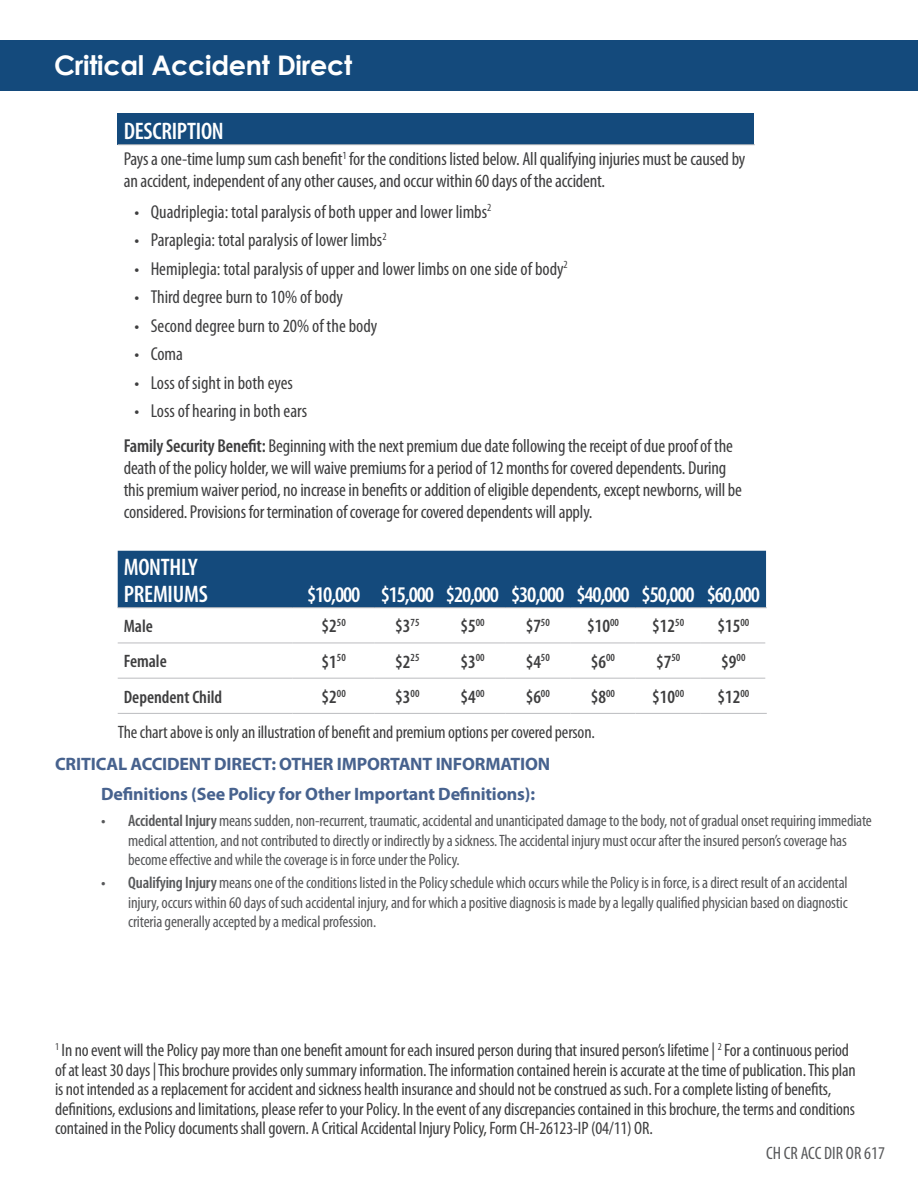
<style>
.page{position:relative;width:918px;height:1188px;background:#fff}
.page>*{position:absolute;margin:0;border:0;box-sizing:border-box;transform-origin:0 0}
.t1{font:700 27px "Century Gothic";letter-spacing:-.01em;color:#fff}
.t2{font:600 condensed 24px/27px "Myriad Pro";letter-spacing:-.01em;color:#fff}
.t3{font:600 condensed 22.5px "Myriad Pro";letter-spacing:-.05em;color:#fff}
.t4{font:condensed 18.75px/21.8px "Myriad Pro";letter-spacing:-.01em;color:#3e3e3f}
.t5{font:600 condensed 18.75px "Myriad Pro";color:#3e3e3f}
.t6{font:condensed 18px/19.5px "Myriad Pro";letter-spacing:-.01em;color:#3e3e3f}
.t7{font:700 18px "Myriad Pro";letter-spacing:-.01em;color:#47628e}
.t8{font:600 condensed 18px "Myriad Pro";color:#3e3e3f}
.t9{font:condensed 18px "Myriad Pro";color:#57585a}
.t10{font:condensed 16.5px/19.5px "Myriad Pro";letter-spacing:-.01em;color:#57585a}
.s1{font-weight:600}
</style>
<div class="page">
<div style="left:118px;top:113px;width:636px;height:32px;background:#144a7c"></div>
<hr style="left:118px;top:144px;width:637px;height:1px;background:#bbbcbf">
<div style="left:118px;top:551px;width:648px;height:56px;background:#144a7c"></div>
<hr style="left:118px;top:607px;width:175px;height:1px;background:#bbbcbf">
<hr style="left:293px;top:607px;width:82px;height:1px;background:#bbbcbf">
<hr style="left:375px;top:607px;width:65px;height:1px;background:#bbbcbf">
<hr style="left:440px;top:607px;width:65px;height:1px;background:#bbbcbf">
<hr style="left:505px;top:607px;width:65px;height:1px;background:#bbbcbf">
<hr style="left:570px;top:607px;width:66px;height:1px;background:#bbbcbf">
<hr style="left:636px;top:607px;width:65px;height:1px;background:#bbbcbf">
<hr style="left:701px;top:607px;width:66px;height:1px;background:#bbbcbf">
<hr style="left:118px;top:713px;width:175px;height:1px;background:#bbbcbf">
<hr style="left:118px;top:643px;width:175px;height:1px;background:#bbbcbf">
<hr style="left:293px;top:643px;width:82px;height:1px;background:#bbbcbf">
<hr style="left:375px;top:643px;width:65px;height:1px;background:#bbbcbf">
<hr style="left:440px;top:643px;width:65px;height:1px;background:#bbbcbf">
<hr style="left:505px;top:643px;width:65px;height:1px;background:#bbbcbf">
<hr style="left:570px;top:643px;width:66px;height:1px;background:#bbbcbf">
<hr style="left:636px;top:643px;width:65px;height:1px;background:#bbbcbf">
<hr style="left:701px;top:643px;width:64px;height:1px;background:#bbbcbf">
<hr style="left:118px;top:678px;width:175px;height:1px;background:#bbbcbf">
<hr style="left:293px;top:678px;width:82px;height:1px;background:#bbbcbf">
<hr style="left:375px;top:678px;width:65px;height:1px;background:#bbbcbf">
<hr style="left:440px;top:678px;width:65px;height:1px;background:#bbbcbf">
<hr style="left:505px;top:678px;width:65px;height:1px;background:#bbbcbf">
<hr style="left:570px;top:678px;width:66px;height:1px;background:#bbbcbf">
<hr style="left:636px;top:678px;width:65px;height:1px;background:#bbbcbf">
<hr style="left:701px;top:678px;width:64px;height:1px;background:#bbbcbf">
<hr style="left:293px;top:713px;width:82px;height:1px;background:#bbbcbf">
<hr style="left:375px;top:713px;width:65px;height:1px;background:#bbbcbf">
<hr style="left:440px;top:713px;width:65px;height:1px;background:#bbbcbf">
<hr style="left:505px;top:713px;width:65px;height:1px;background:#bbbcbf">
<hr style="left:570px;top:713px;width:66px;height:1px;background:#bbbcbf">
<hr style="left:636px;top:713px;width:65px;height:1px;background:#bbbcbf">
<hr style="left:701px;top:713px;width:66px;height:1px;background:#bbbcbf">
<div style="left:0;top:40px;width:918px;height:51px;background:#144a7c"></div>
<p class="t1" style="left:54px;top:44px;width:300px">Critical Accident Direct</p>
<p class="t2" style="left:124px;top:118px;width:102px">DESCRIPTION</p>
<p class="t4" style="left:124px;top:147px;width:623px">Pays a one-time lump sum cash benefit<sup>1</sup> for the conditions listed below. All qualifying injuries must be caused by an accident, independent of any other causes, and occur within 60 days of the accident.</p>
<p class="t4" style="left:135px;top:200px;width:358px">• Quadriplegia: total paralysis of both upper and lower limbs<sup>2</sup></p>
<p class="t4" style="left:135px;top:229px;width:254px">• Paraplegia: total paralysis of lower limbs<sup>2</sup></p>
<p class="t4" style="left:135px;top:257px;width:435px">• Hemiplegia: total paralysis of upper and lower limbs on one side of body<sup>2</sup></p>
<p class="t4" style="left:135px;top:286px;width:210px">• Third degree burn to 10% of body</p>
<p class="t4" style="left:135px;top:314px;width:244px">• Second degree burn to 20% of the body</p>
<p class="t4" style="left:135px;top:343px;width:50px">• Coma</p>
<p class="t4" style="left:135px;top:371px;width:160px">• Loss of sight in both eyes</p>
<p class="t4" style="left:135px;top:400px;width:174px">• Loss of hearing in both ears</p>
<p class="t4" style="left:124px;top:435px;width:620px"><span class="s1">Family Security Benefit:</span> Beginning with the next premium due date following the receipt of due proof of the death of the policy holder, we will waive premiums for a period of 12 months for covered dependents. During this premium waiver period, no increase in benefits or addition of eligible dependents, except newborns, will be considered. Provisions for termination of coverage for covered dependents will apply.</p>
<p class="t2" style="left:124px;top:554px;width:86px">MONTHLY<br>PREMIUMS</p>
<p class="t3" style="left:307px;top:582px;width:55px">$10,000</p>
<p class="t3" style="left:381px;top:582px;width:55px">$15,000</p>
<p class="t3" style="left:446px;top:582px;width:55px">$20,000</p>
<p class="t3" style="left:511px;top:582px;width:55px">$30,000</p>
<p class="t3" style="left:576px;top:582px;width:55px">$40,000</p>
<p class="t3" style="left:642px;top:582px;width:55px">$50,000</p>
<p class="t3" style="left:707px;top:582px;width:55px">$60,000</p>
<p class="t8" style="left:124px;top:616px;width:31px">Male</p>
<p class="t5" style="left:322px;top:616px;width:26px">$2<sup>50</sup></p>
<p class="t5" style="left:395px;top:616px;width:26px">$3<sup>75</sup></p>
<p class="t5" style="left:460px;top:616px;width:26px">$5<sup>00</sup></p>
<p class="t5" style="left:526px;top:616px;width:26px">$7<sup>50</sup></p>
<p class="t5" style="left:587px;top:616px;width:33px">$10<sup>00</sup></p>
<p class="t5" style="left:652px;top:616px;width:33px">$12<sup>50</sup></p>
<p class="t5" style="left:718px;top:616px;width:33px">$15<sup>00</sup></p>
<p class="t8" style="left:124px;top:652px;width:45px">Female</p>
<p class="t5" style="left:322px;top:651px;width:26px">$1<sup>50</sup></p>
<p class="t5" style="left:395px;top:651px;width:26px">$2<sup>25</sup></p>
<p class="t5" style="left:460px;top:651px;width:26px">$3<sup>00</sup></p>
<p class="t5" style="left:526px;top:651px;width:26px">$4<sup>50</sup></p>
<p class="t5" style="left:591px;top:651px;width:26px">$6<sup>00</sup></p>
<p class="t5" style="left:656px;top:651px;width:26px">$7<sup>50</sup></p>
<p class="t5" style="left:721px;top:651px;width:26px">$9<sup>00</sup></p>
<p class="t8" style="left:124px;top:687px;width:100px">Dependent Child</p>
<p class="t5" style="left:322px;top:686px;width:26px">$2<sup>00</sup></p>
<p class="t5" style="left:395px;top:686px;width:26px">$3<sup>00</sup></p>
<p class="t5" style="left:460px;top:686px;width:26px">$4<sup>00</sup></p>
<p class="t5" style="left:526px;top:686px;width:26px">$6<sup>00</sup></p>
<p class="t5" style="left:591px;top:686px;width:26px">$8<sup>00</sup></p>
<p class="t5" style="left:652px;top:686px;width:33px">$10<sup>00</sup></p>
<p class="t5" style="left:718px;top:686px;width:33px">$12<sup>00</sup></p>
<p class="t6" style="left:118px;top:722px;width:479px">The chart above is only an illustration of benefit and premium options per covered person.</p>
<p class="t7" style="left:55px;top:753px;width:497px">CRITICAL ACCIDENT DIRECT: OTHER IMPORTANT INFORMATION</p>
<p class="t7" style="left:101px;top:782px;width:435px">Definitions (See Policy for Other Important Definitions):</p>
<p class="t10" style="left:128px;top:811px;width:745px;text-indent:-27px"><span class="s1">• Accidental Injury</span> means sudden, non-recurrent, traumatic, accidental and unanticipated damage to the body, not of gradual onset requiring immediate medical attention, and not contributed to directly or indirectly by a sickness. The accidental injury must occur after the insured person’s coverage has become effective and while the coverage is in force under the Policy.</p>
<p class="t10" style="left:128px;top:873px;width:721px;text-align:justify;text-indent:-27px"><span class="s1">• Qualifying Injury</span> means one of the conditions listed in the Policy schedule which occurs while the Policy is in force, is a direct result of an accidental injury, occurs within 60 days of such accidental injury, and for which a positive diagnosis is made by a legally qualified physician based on diagnostic criteria generally accepted by a medical profession.</p>
<p class="t6" style="left:55px;top:1040px;width:802px"><sup>1</sup> In no event will the Policy pay more than one benefit amount for each insured person during that insured person’s lifetime | <sup>2</sup> For a continuous period of at least 30 days | This brochure provides only summary information. The information contained herein is accurate at the time of publication. This plan is not intended as a replacement for accident and sickness health insurance and should not be construed as such. For a complete listing of benefits, definitions, exclusions and limitations, please refer to your Policy. In the event of any discrepancies contained in this brochure, the terms and conditions contained in the Policy documents shall govern. A Critical Accidental Injury Policy, Form CH-26123-IP (04/11) OR.</p>
<p class="t9" style="left:766px;top:1143px;width:120px">CH CR ACC DIR OR 617</p>
</div>
